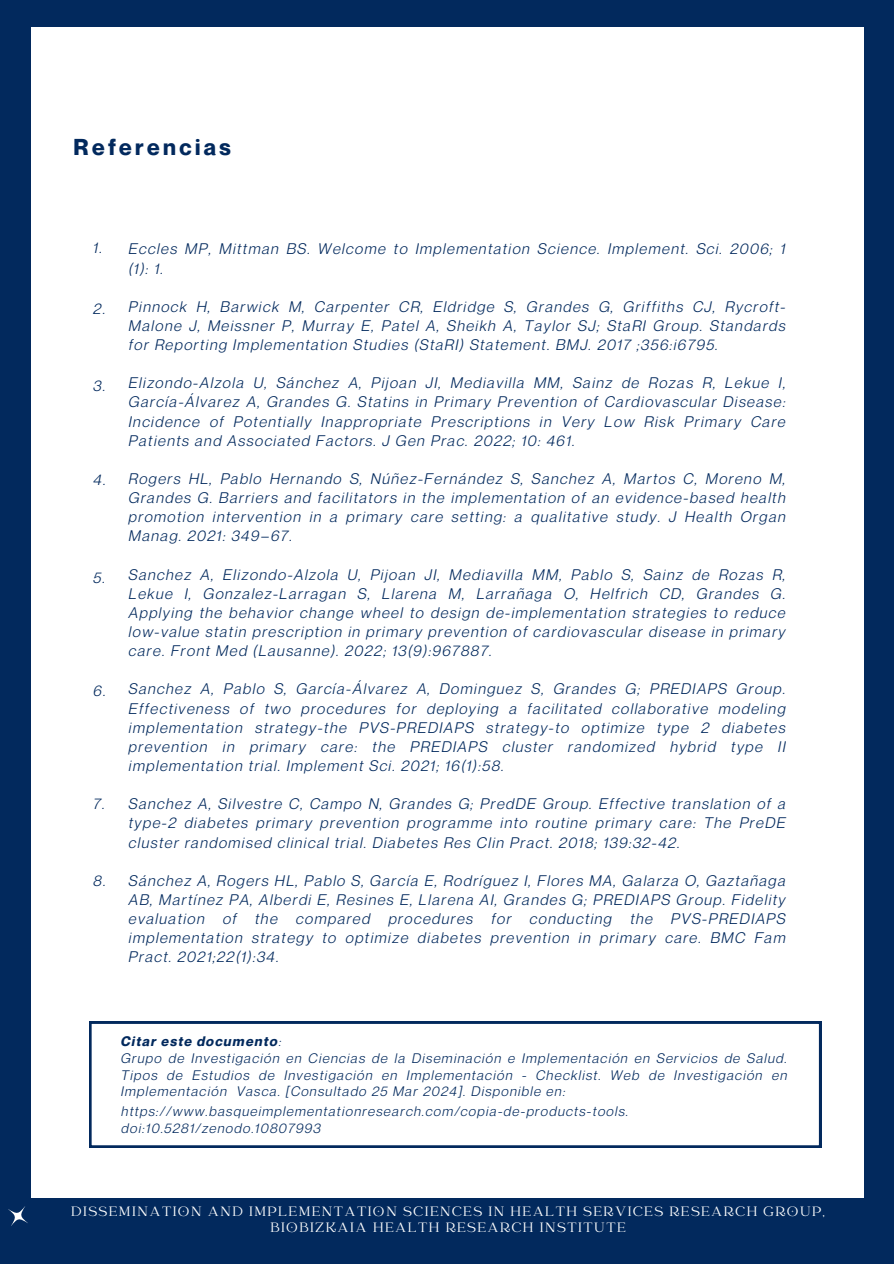
<style>
.page{position:relative;width:894px;height:1264px;background:#fff}
.page>*{position:absolute;margin:0;border:0;box-sizing:border-box;transform-origin:0 0}
.t1{font:700 22.5px "Neue Montreal";letter-spacing:.15em;color:#02295d}
.t2{font:italic 15px/19.2px "Neue Montreal";letter-spacing:.1em;color:#02295d;text-align:justify}
.t3{font:15px/15.8px "Catchy Mager";letter-spacing:.1em;color:#fff;text-align:center}
.t4{font:italic 13.5px/16.8px "Neue Montreal";letter-spacing:.1em;color:#02295d;text-align:justify}
.t5{font:italic 700 13.5px "Neue Montreal";letter-spacing:.1em;color:#02295d}
.s1{font-weight:400}
</style>
<div class="page">
<div style="left:0;top:0;width:893px;height:1263px;background:#02295d"></div>
<div style="left:31px;top:27px;width:832px;height:1170px;background:#fff"></div>
<svg style="left:8px;top:1197px;width:28px;height:29px"></svg>
<svg style="left:89px;top:1021px;width:731px;height:126px"></svg>
<p class="t1" style="left:74px;top:133px;width:159px">Referencias</p>
<h3 class="t2" style="left:94px;top:238px;width:10px">1.</h3>
<h3 class="t2" style="left:94px;top:298px;width:13px">2.</h3>
<h3 class="t2" style="left:94px;top:375px;width:13px">3.</h3>
<h3 class="t2" style="left:94px;top:470px;width:14px">4.</h3>
<h3 class="t2" style="left:94px;top:567px;width:13px">5.</h3>
<h3 class="t2" style="left:94px;top:680px;width:14px">6.</h3>
<h3 class="t2" style="left:94px;top:794px;width:13px">7.</h3>
<h3 class="t2" style="left:94px;top:871px;width:14px">8.</h3>
<h1 class="t2" style="left:129px;top:239px;width:658px">Eccles MP, Mittman BS. Welcome to Implementation Science. Implement. Sci. 2006; 1 (1): 1.</h1>
<h3 class="t2" style="left:129px;top:296px;width:658px">Pinnock H, Barwick M, Carpenter CR, Eldridge S, Grandes G, Griffiths CJ, Rycroft-Malone J, Meissner P, Murray E, Patel A, Sheikh A, Taylor SJ; StaRI Group. Standards for Reporting Implementation Studies (StaRI) Statement. BMJ. 2017 ;356:i6795.</h3>
<h3 class="t2" style="left:129px;top:373px;width:658px">Elizondo-Alzola U, Sánchez A, Pijoan JI, Mediavilla MM, Sainz de Rozas R, Lekue I, García-Álvarez A, Grandes G. Statins in Primary Prevention of Cardiovascular Disease:<br>Incidence of Potentially Inappropriate Prescriptions in Very Low Risk Primary Care Patients and Associated Factors. J Gen Prac. 2022; 10: 461.</h3>
<h3 class="t2" style="left:129px;top:469px;width:658px">Rogers HL, Pablo Hernando S, Núñez-Fernández S, Sanchez A, Martos C, Moreno M, Grandes G. Barriers and facilitators in the implementation of an evidence-based health promotion intervention in a primary care setting: a qualitative study. J Health Organ Manag. 2021: 349–67.</h3>
<h3 class="t2" style="left:129px;top:564px;width:658px">Sanchez A, Elizondo-Alzola U, Pijoan JI, Mediavilla MM, Pablo S, Sainz de Rozas R, Lekue I, Gonzalez-Larragan S, Llarena M, Larrañaga O, Helfrich CD, Grandes G.<br>Applying the behavior change wheel to design de-implementation strategies to reduce low-value statin prescription in primary prevention of cardiovascular disease in primary care. Front Med (Lausanne). 2022; 13(9):967887.</h3>
<h3 class="t2" style="left:129px;top:679px;width:658px">Sanchez A, Pablo S, García-Álvarez A, Dominguez S, Grandes G; PREDIAPS Group.<br>Effectiveness of two procedures for deploying a facilitated collaborative modeling implementation strategy-the PVS-PREDIAPS strategy-to optimize type 2 diabetes prevention in primary care: the PREDIAPS cluster randomized hybrid type II implementation trial. Implement Sci. 2021; 16(1):58.</h3>
<h3 class="t2" style="left:129px;top:794px;width:658px">Sanchez A, Silvestre C, Campo N, Grandes G; PredDE Group. Effective translation of a type-2 diabetes primary prevention programme into routine primary care: The PreDE cluster randomised clinical trial. Diabetes Res Clin Pract. 2018; 139:32-42.</h3>
<h3 class="t2" style="left:129px;top:870px;width:658px">Sánchez A, Rogers HL, Pablo S, García E, Rodríguez I, Flores MA, Galarza O, Gaztañaga AB, Martínez PA, Alberdi E, Resines E, Llarena AI, Grandes G; PREDIAPS Group. Fidelity evaluation of the compared procedures for conducting the PVS-PREDIAPS implementation strategy to optimize diabetes prevention in primary care. BMC Fam Pract. 2021;22(1):34.</h3>
<p class="t5" style="left:121px;top:1032px;width:161px">Citar este documento<span class="s1">:</span></p>
<p class="t4" style="left:121px;top:1049px;width:667px">Grupo de Investigación en Ciencias de la Diseminación e Implementación en Servicios de Salud.<br>Tipos de Estudios de Investigación en Implementación - Checklist. Web de Investigación en Implementación Vasca. [Consultado 25 Mar 2024]. Disponible en:</p>
<p class="t4" style="left:122px;top:1102px;width:508px">https://www.basqueimplementationresearch.com/copia-de-products-tools. doi:10.5281/zenodo.10807993</p>
<h3 class="t3" style="left:71px;top:1204px;width:754px">DISSEMINATION AND IMPLEMENTATION SCIENCES IN HEALTH SERVICES RESEARCH GROUP,<br>BIOBIZKAIA HEALTH RESEARCH INSTITUTE</h3>
</div>
